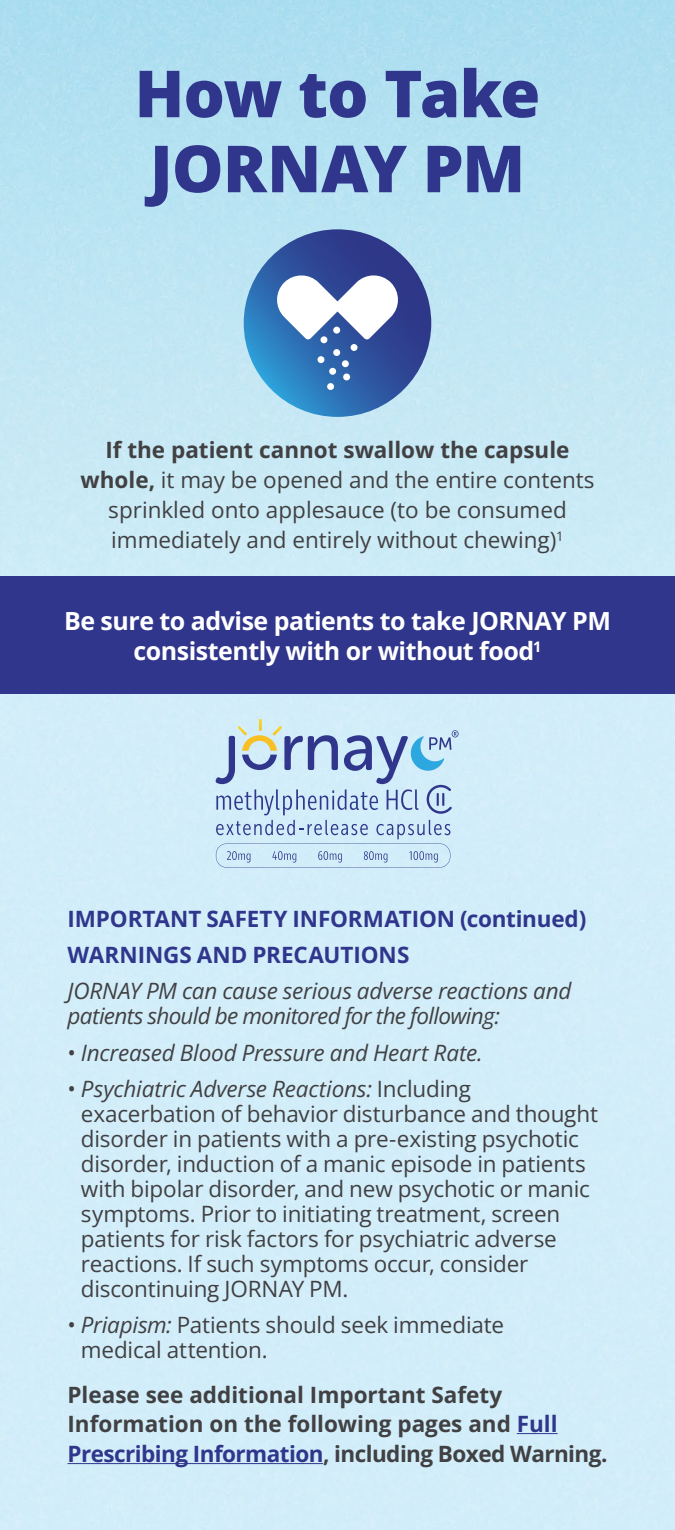
<style>
.page{position:relative;width:675px;height:1530px;background:#fff}
.page>*{position:absolute;margin:0;border:0;box-sizing:border-box;transform-origin:0 0}
.t1{font:800 65px/75px "Open Sans";letter-spacing:-.015em;color:#30368c}
.t2{font:700 25px/30px "Open Sans";letter-spacing:-.02em;color:#fff;text-align:center}
.t3{font:22.5px/25px "Open Sans";letter-spacing:-.01em;color:#414042}
.t4{font:italic 22.5px/25px "Open Sans";letter-spacing:-.015em;color:#414042}
.t5{font:700 22.5px/30px "Open Sans";color:#414042}
.t6{font:700 22.5px/36.2px "Open Sans";letter-spacing:-.005em;color:#30368c}
.s1{font-weight:700}
.s2{font-style:normal}
.s3{font-style:italic}
.s4{color:#30368c}
</style>
<div class="page">
<img style="left:0;top:0;width:675px;height:1530px">
<div style="left:0;top:577px;width:675px;height:117px;background:#30368c"></div>
<svg style="left:244px;top:229px;width:187px;height:188px;background:#2e5ca5"></svg>
<svg style="left:277px;top:275px;width:121px;height:65px"></svg>
<div style="left:320px;top:336px;width:7px;height:7px;background:#fff;border-radius:50%"></div>
<div style="left:333px;top:349px;width:7px;height:7px;background:#fff;border-radius:50%"></div>
<div style="left:333px;top:327px;width:7px;height:7px;background:#fff;border-radius:50%"></div>
<div style="left:351px;top:344px;width:7px;height:7px;background:#fff;border-radius:50%"></div>
<div style="left:342px;top:360px;width:7px;height:7px;background:#fff;border-radius:50%"></div>
<div style="left:343px;top:374px;width:7px;height:6px;background:#fff;border-radius:50%"></div>
<div style="left:327px;top:383px;width:7px;height:7px;background:#fff;border-radius:50%"></div>
<div style="left:329px;top:368px;width:7px;height:7px;background:#fff;border-radius:50%"></div>
<div style="left:318px;top:356px;width:6px;height:7px;background:#fff;border-radius:50%"></div>
<svg style="left:215px;top:719px;width:244px;height:149px;background:#b8d1e6"></svg>
<hr style="left:517px;top:1433px;width:41px;height:1px;background:#30368c">
<hr style="left:68px;top:1463px;width:255px;height:1px;background:#30368c">
<h1 class="t1" style="left:135px;top:55px;width:407px">How to Take<br>JORNAY PM</h1>
<p class="t3" style="left:81px;top:435px;width:516px;line-height:30px;text-align:center"><span class="s1">If the patient cannot swallow the capsule whole,</span> it may be opened and the entire contents sprinkled onto applesauce (to be consumed immediately and entirely without chewing)<sup>1</sup></p>
<p class="t2" style="left:64px;top:605px;width:548px">Be sure to advise patients to take JORNAY PM consistently with or without food<sup>1</sup></p>
<p class="t6" style="left:68px;top:900px;width:520px">IMPORTANT SAFETY INFORMATION (continued)<br>WARNINGS AND PRECAUTIONS</p>
<p class="t4" style="left:68px;top:978px;width:506px">JORNAY PM can cause serious adverse reactions and patients should be monitored for the following:</p>
<p class="t4" style="left:68px;top:1039px;width:417px"><span class="s2">•</span> Increased Blood Pressure and Heart Rate.</p>
<p class="t3" style="left:81px;top:1076px;width:519px;text-indent:-13px">• <span class="s3">Psychiatric Adverse Reactions:</span> Including exacerbation of behavior disturbance and thought disorder in patients with a pre-existing psychotic disorder, induction of a manic episode in patients with bipolar disorder, and new psychotic or manic symptoms. Prior to initiating treatment, screen patients for risk factors for psychiatric adverse reactions. If such symptoms occur, consider discontinuing JORNAY PM.</p>
<p class="t3" style="left:81px;top:1312px;width:425px;text-indent:-13px">• <span class="s3">Priapism:</span> Patients should seek immediate medical attention.</p>
<p class="t5" style="left:68px;top:1379px;width:541px">Please see additional Important Safety<br>Information on the following pages and <span class="s4">Full<br>Prescribing Information</span>, including Boxed Warning.</p>
</div>
